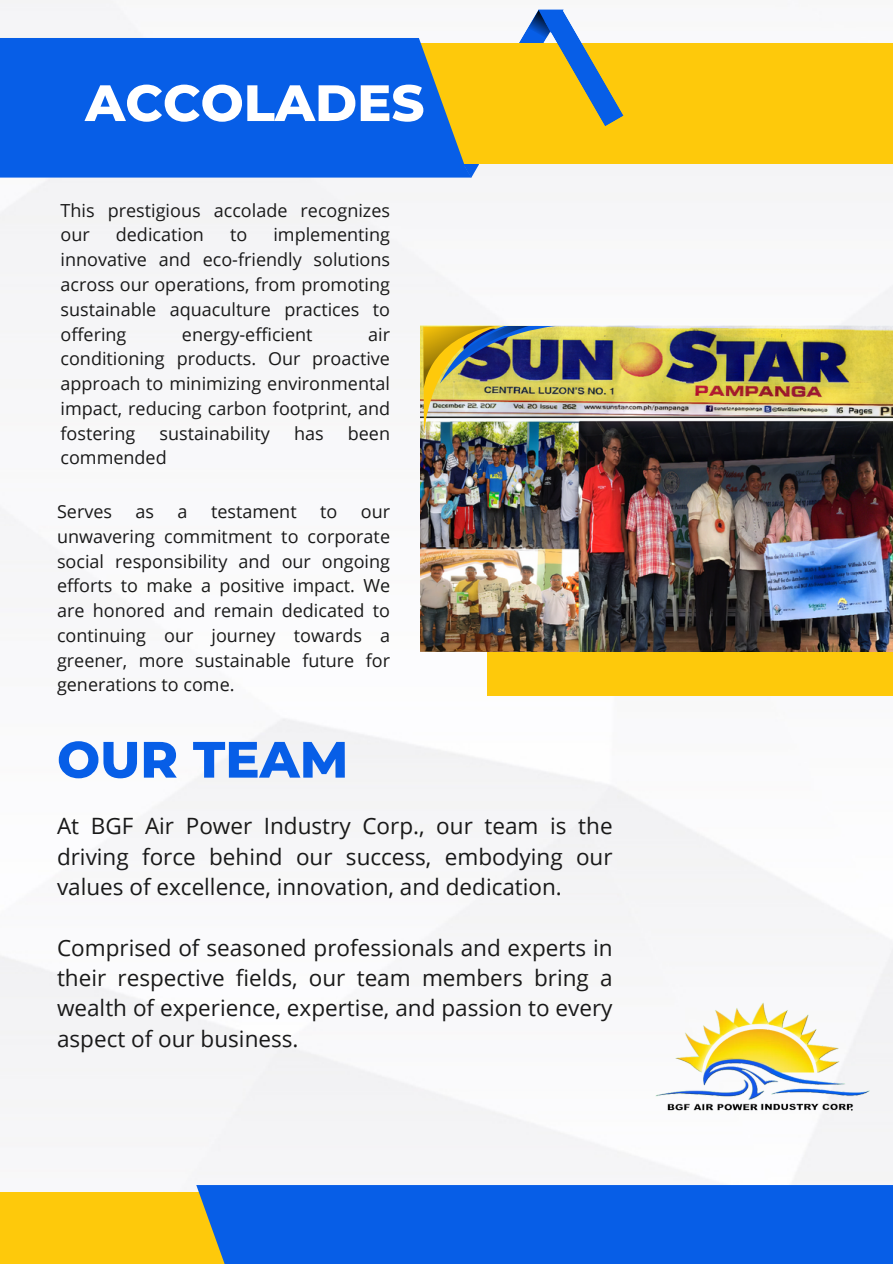
<style>
.page{position:relative;width:893px;height:1264px;background:#fff}
.page>*{position:absolute;margin:0;border:0;box-sizing:border-box;transform-origin:0 0}
.t1{font:800 51px "Montserrat";color:#fff}
.t2{font:800 51px "Montserrat";color:#075ee7}
.t3{font:22.5px/30.3px "Open Sans";color:#191919;text-align:justify}
.t4{font:18px/24.8px "Open Sans";color:#191919;text-align:justify}
</style>
<div class="page">
<img style="left:0;top:0;width:892px;height:1184px">
<div style="left:395px;top:43px;width:497px;height:121px;background:#fec90b"></div>
<svg style="left:0;top:10px;width:623px;height:167px"></svg>
<div style="left:0;top:38px;width:465px;height:128px;background:#075ee7"></div>
<img style="left:640px;top:995px;width:240px;height:133px">
<div style="left:0;top:1191px;width:491px;height:72px;background:#fec90b"></div>
<div style="left:196px;top:1184px;width:696px;height:79px;background:#075ee7"></div>
<div style="left:487px;top:491px;width:405px;height:204px;background:#fec90b"></div>
<img style="left:420px;top:326px;width:472px;height:325px">
<img style="left:423px;top:326px;width:134px;height:112px">
<p class="t1" style="left:85px;top:72px;width:341px">ACCOLADES</p>
<h1 class="t4" style="left:60px;top:197px;width:331px">This prestigious accolade recognizes our</h1>
<h1 class="t4" style="left:60px;top:222px;width:331px;text-indent:213px">implementing innovative and eco-friendly solutions across our operations, from promoting sustainable aquaculture practices to offering</h1>
<h1 class="t4" style="left:116px;top:222px;width:90px">dedication</h1>
<h1 class="t4" style="left:230px;top:222px;width:19px">to</h1>
<h1 class="t4" style="left:182px;top:321px;width:132px">energy-efficient</h1>
<h1 class="t4" style="left:60px;top:321px;width:331px;text-indent:308px">air conditioning products. Our proactive approach to minimizing environmental impact, reducing carbon footprint, and fostering</h1>
<h1 class="t4" style="left:159px;top:420px;width:112px">sustainability</h1>
<h1 class="t4" style="left:294px;top:420px;width:31px">has</h1>
<h1 class="t4" style="left:348px;top:420px;width:44px">been</h1>
<h1 class="t4" style="left:60px;top:445px;width:108px">commended</h1>
<p class="t4" style="left:57px;top:499px;width:56px">Serves</p>
<p class="t4" style="left:135px;top:499px;width:20px">as</p>
<p class="t4" style="left:177px;top:499px;width:12px">a</p>
<p class="t4" style="left:211px;top:499px;width:87px">testament</p>
<p class="t4" style="left:320px;top:499px;width:19px">to</p>
<p class="t4" style="left:57px;top:499px;width:334px;text-indent:304px">our unwavering commitment to corporate social responsibility and our ongoing efforts to make a positive impact. We are honored and remain dedicated to continuing our journey towards a greener, more sustainable future for generations to come.</p>
<p class="t2" style="left:57px;top:728px;width:293px">OUR TEAM</p>
<h1 class="t3" style="left:57px;top:810px;width:557px">At BGF Air Power Industry Corp., our team is the driving force behind our success, embodying our values of excellence, innovation, and dedication.</h1>
<h2 class="t3" style="left:57px;top:931px;width:557px">Comprised of seasoned professionals and experts in their respective fields, our team members bring a wealth of experience, expertise, and passion to every aspect of our business.</h2>
</div>
